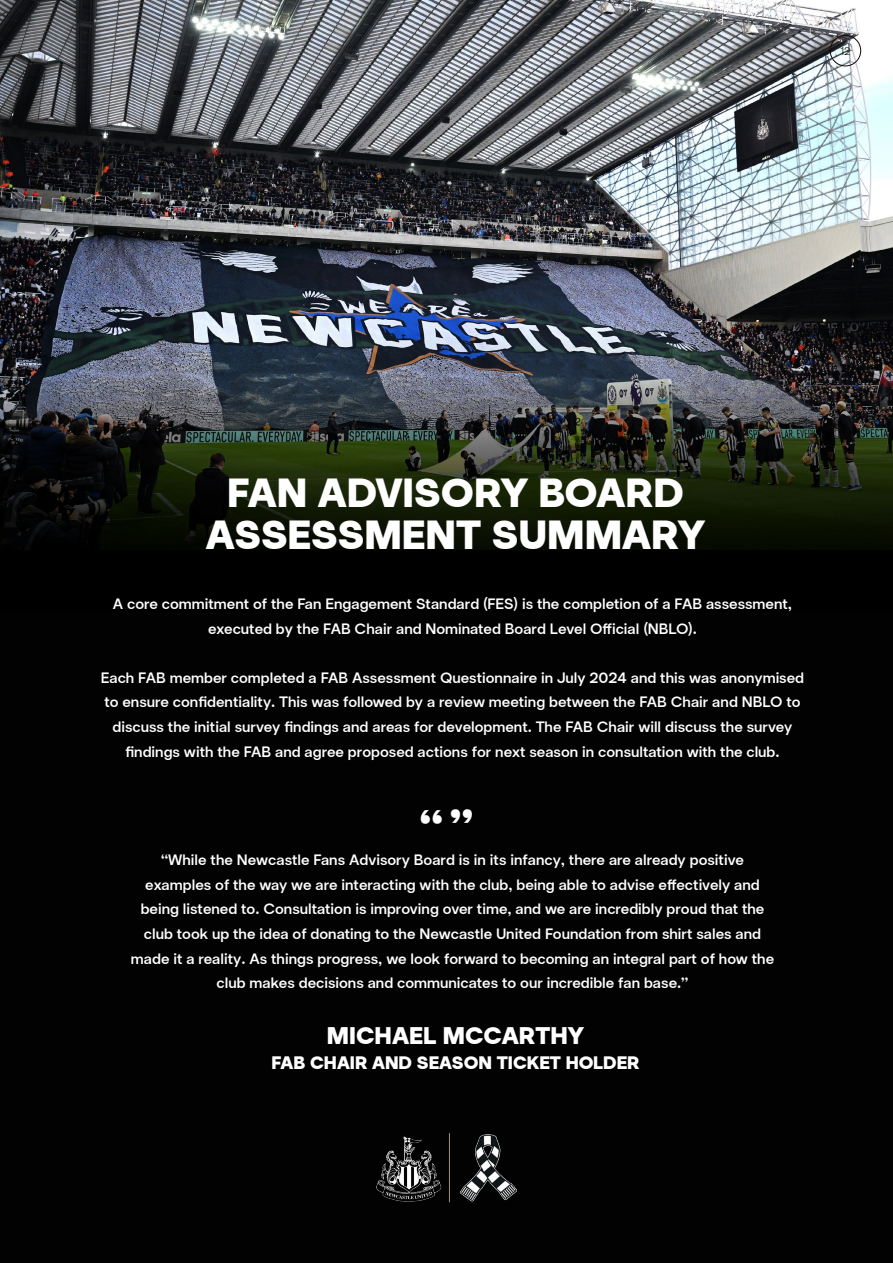
<style>
.page{position:relative;width:893px;height:1263px;background:#fff}
.page>*{position:absolute;margin:0;border:0;box-sizing:border-box;transform-origin:0 0}
.t1{font:900 40.5px/42.6px "PST Mail Sans";color:#fff;text-align:center}
.t2{font:900 39.6px "PST Mail Sans";color:#fff}
.t3{font:900 24px "PST Mail Sans";color:#fff}
.t4{font:900 18px "PST Mail Sans";color:#fff}
.t5{font:15px/24.6px "PST Mail Sans Semi";color:#fff;text-align:center}
.t6{font:300 11.25px "PST Mail Sans";color:#000}
</style>
<div class="page">
<div style="left:0;top:0;width:893px;height:975px;background:#020203"></div>
<img style="left:0;top:0;width:893px;height:287px">
<div style="left:0;top:637px;width:893px;height:626px;background:#020203"></div>
<img style="left:0;top:287px;width:893px;height:263px">
<img style="left:376px;top:1133px;width:141px;height:69px">
<div style="left:830px;top:35px;width:31px;height:31px;border:1px solid #180607;border-radius:50%"></div>
<p class="t6" style="left:840px;top:44px;width:12px">12</p>
<h1 class="t1" style="left:206px;top:475px;width:501px">FAN ADVISORY BOARD<br>ASSESSMENT SUMMARY</h1>
<p class="t5" style="left:113px;top:592px;width:681px">A core commitment of the Fan Engagement Standard (FES) is the completion of a FAB assessment, executed by the FAB Chair and Nominated Board Level Official (NBLO).</p>
<p class="t5" style="left:101px;top:666px;width:705px">Each FAB member completed a FAB Assessment Questionnaire in July 2024 and this was anonymised to ensure confidentiality. This was followed by a review meeting between the FAB Chair and NBLO to discuss the initial survey findings and areas for development. The FAB Chair will discuss the survey findings with the FAB and agree proposed actions for next season in consultation with the club.</p>
<h2 class="t2" style="left:420px;top:800px;width:24px">“</h2>
<h2 class="t2" style="left:473px;top:833px;width:24px;rotate:-180deg">“</h2>
<p class="t5" style="left:131px;top:848px;width:645px">“While the Newcastle Fans Advisory Board is in its infancy, there are already positive examples of the way we are interacting with the club, being able to advise effectively and being listened to. Consultation is improving over time, and we are incredibly proud that the club took up the idea of donating to the Newcastle United Foundation from shirt sales and made it a reality. As things progress, we look forward to becoming an integral part of how the club makes decisions and communicates to our incredible fan base.”</p>
<h3 class="t3" style="left:327px;top:1021px;width:259px">MICHAEL MCCARTHY</h3>
<p class="t4" style="left:271px;top:1052px;width:370px">FAB CHAIR AND SEASON TICKET HOLDER</p>
</div>
